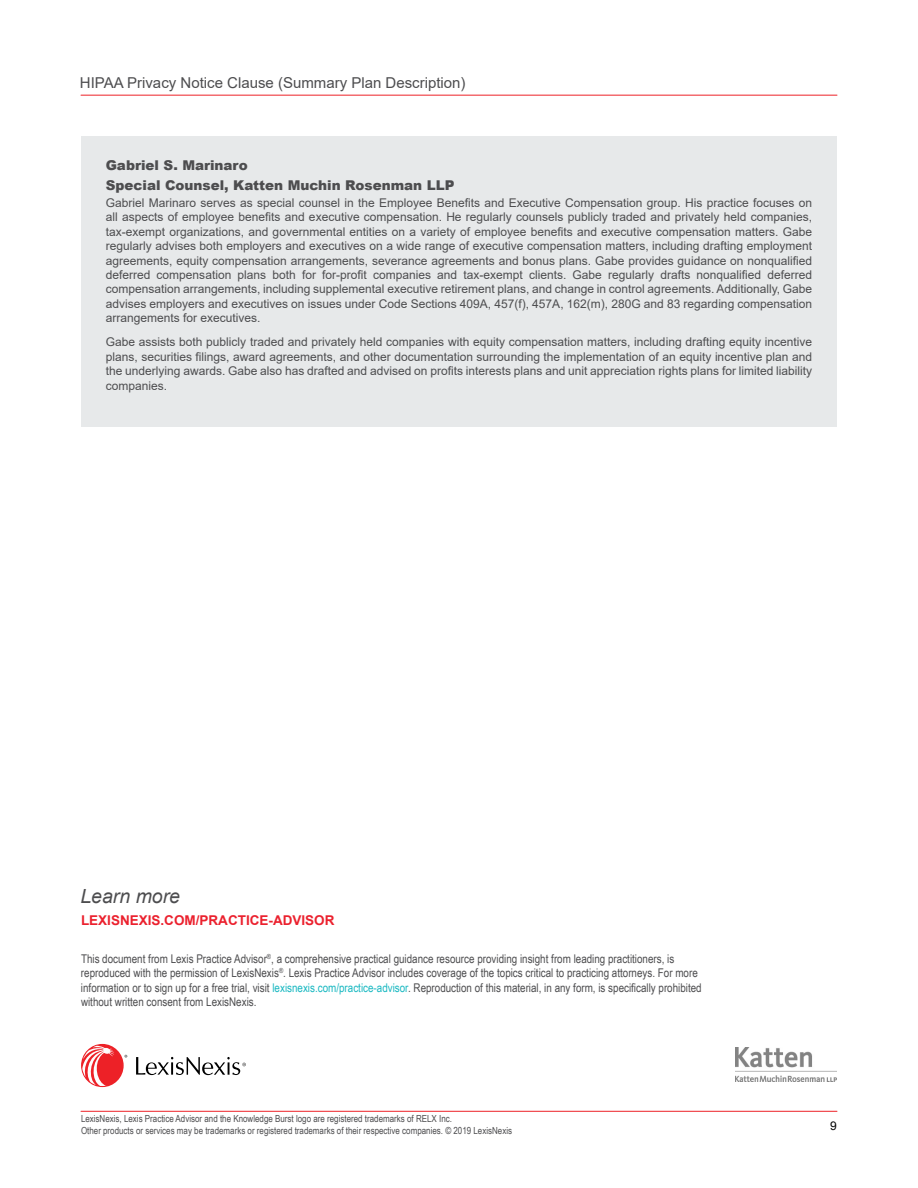
<style>
.page{position:relative;width:918px;height:1188px;background:#fff}
.page>*{position:absolute;margin:0;border:0;box-sizing:border-box;transform-origin:0 0}
.t1{font:italic 19.5px "Arial";color:#4d4d4f}
.t2{font:15px "Arial";color:#4d4d4f}
.t3{font:900 13.5px/19.2px "Arial";color:#4d4d4f}
.t4{font:700 13.5px "Arial";color:#eb212e}
.t5{font:12px/14.4px "Arial";color:#4d4d4f;text-align:justify}
.t6{font:12px/14.4px "Arial Narrow";color:#4d4d4f}
.t7{font:12px "Arial";color:#000}
.t8{font:9.75px/12px "Arial Narrow";color:#4d4d4f}
.s1{color:#18b8c1}
</style>
<div class="page">
<hr style="left:81px;top:1111px;width:756px;height:1px;background:#ed2127">
<hr style="left:81px;top:95px;width:756px;height:1px;background:#ed2127">
<img style="left:736px;top:1048px;width:101px;height:34px">
<svg style="left:81px;top:1044px;width:46px;height:43px"></svg>
<svg style="left:136px;top:1057px;width:110px;height:18px"></svg>
<div style="left:81px;top:137px;width:756px;height:290px;background:#e7e9ea"></div>
<p class="t2" style="left:80px;top:72px;width:387px">HIPAA Privacy Notice Clause (Summary Plan Description)</p>
<p class="t3" style="left:106px;top:156px;width:350px">Gabriel S. Marinaro<br>Special Counsel, Katten Muchin Rosenman LLP</p>
<p class="t5" style="left:106px;top:196px;width:708px">Gabriel Marinaro serves as special counsel in the Employee Benefits and Executive Compensation group. His practice focuses on all aspects of employee benefits and executive compensation. He regularly counsels publicly traded and privately held companies, tax-exempt organizations, and governmental entities on a variety of employee benefits and executive compensation matters. Gabe regularly advises both employers and executives on a wide range of executive compensation matters, including drafting employment agreements, equity compensation arrangements, severance agreements and bonus plans. Gabe provides guidance on nonqualified deferred compensation plans both for for-profit companies and tax-exempt clients. Gabe regularly drafts nonqualified deferred compensation arrangements, including supplemental executive retirement plans, and change in control agreements. Additionally, Gabe advises employers and executives on issues under Code Sections 409A, 457(f), 457A, 162(m), 280G and 83 regarding compensation arrangements for executives.</p>
<p class="t5" style="left:106px;top:335px;width:708px">Gabe assists both publicly traded and privately held companies with equity compensation matters, including drafting equity incentive plans, securities filings, award agreements, and other documentation surrounding the implementation of an equity incentive plan and the underlying awards. Gabe also has drafted and advised on profits interests plans and unit appreciation rights plans for limited liability companies.</p>
<h1 class="t1" style="left:80px;top:884px;width:101px">Learn more</h1>
<p class="t4" style="left:81px;top:910px;width:255px">LEXISNEXIS.COM/PRACTICE-ADVISOR</p>
<p class="t6" style="left:81px;top:951px;width:622px">This document from Lexis Practice Advisor<sup>®</sup>, a comprehensive practical guidance resource providing insight from leading practitioners, is reproduced with the permission of LexisNexis<sup>®</sup>. Lexis Practice Advisor includes coverage of the topics critical to practicing attorneys. For more information or to sign up for a free trial, visit <span class="s1">lexisnexis.com/practice-advisor</span>. Reproduction of this material, in any form, is specifically prohibited without written consent from LexisNexis.</p>
<p class="t8" style="left:81px;top:1113px;width:433px">LexisNexis, Lexis Practice Advisor and the Knowledge Burst logo are registered trademarks of RELX Inc.<br>Other products or services may be trademarks or registered trademarks of their respective companies. © 2019 LexisNexis</p>
<p class="t7" style="left:830px;top:1117px;width:8px">9</p>
</div>
